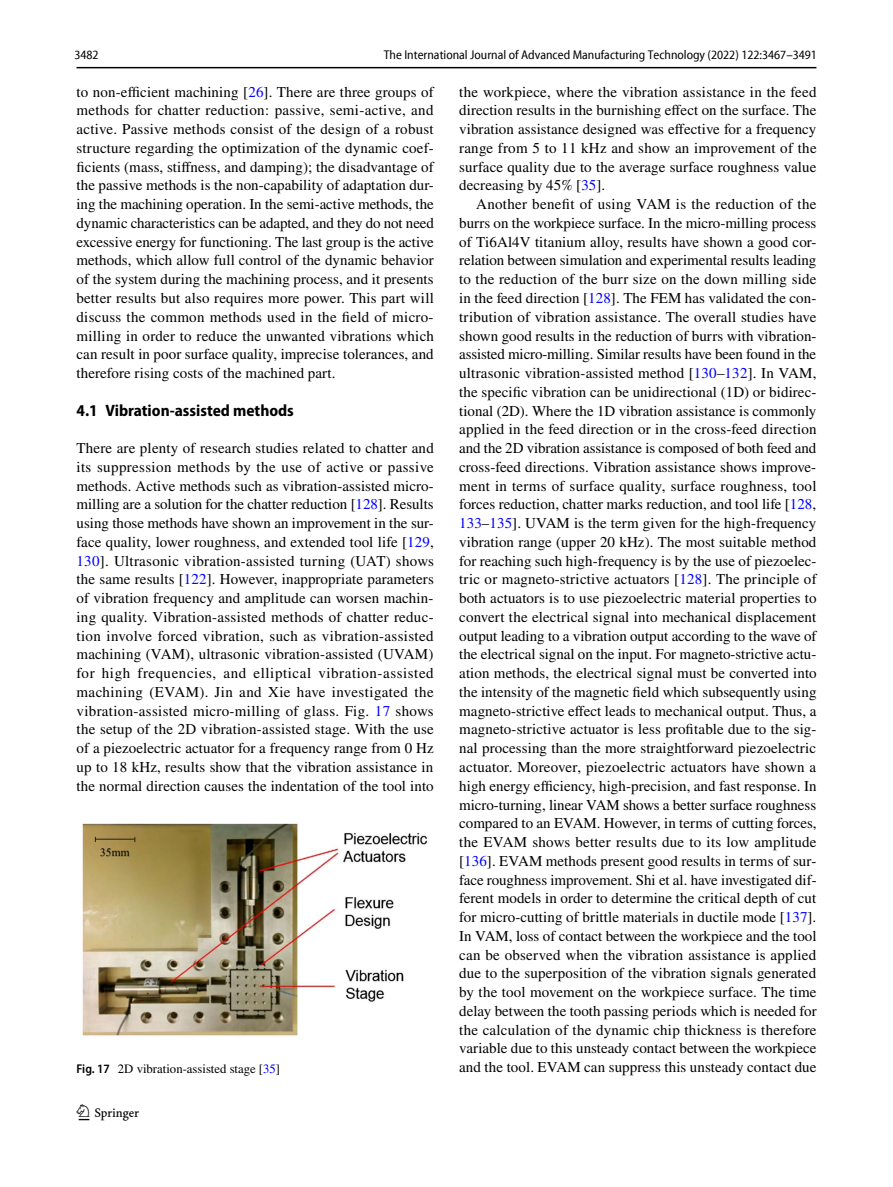
<style>
.page{position:relative;width:893px;height:1187px;background:#fff}
.page>*{position:absolute;margin:0;border:0;box-sizing:border-box;transform-origin:0 0}
.t1{font:22.5px "Springnew Regular 2";color:#000}
.t2{font:700 semi-condensed 16.5px "Myriad Pro";color:#000}
.t3{font:15px/18.8px "STIX";letter-spacing:.005em;color:#000;text-align:justify}
.t4{font:semi-condensed 12.75px "Myriad Pro Unic";color:#000}
.t5{font:12.75px "STIX";color:#000}
.s1{color:#00f}
.s2{font-family:"Myriad Pro";font-weight:600;font-stretch:semi-condensed}
</style>
<div class="page">
<hr style="left:77px;top:67px;width:739px;height:1px;background:#000">
<img style="left:82px;top:823px;width:346px;height:213px">
<p class="t4" style="left:74px;top:50px;width:26px">3482</p>
<p class="t4" style="left:384px;top:50px;width:435px">The International Journal of Advanced Manufacturing Technology (2022) 122:3467–3491</p>
<p class="t3" style="left:77px;top:83px;width:359px">to non-efficient machining [<span class="s1">26</span>]. There are three groups of methods for chatter reduction: passive, semi-active, and active. Passive methods consist of the design of a robust structure regarding the optimization of the dynamic coef&shy;ficients (mass, stiffness, and damping); the disadvantage of the passive methods is the non-capability of adaptation dur&shy;ing the machining operation. In the semi-active methods, the dynamic characteristics can be adapted, and they do not need excessive energy for functioning. The last group is the active methods, which allow full control of the dynamic behavior of the system during the machining process, and it presents better results but also requires more power. This part will discuss the common methods used in the field of micro&shy;milling in order to reduce the unwanted vibrations which can result in poor surface quality, imprecise tolerances, and therefore rising costs of the machined part.</p>
<p class="t2" style="left:77px;top:401px;width:219px">4.1 Vibration‑assisted methods</p>
<p class="t3" style="left:77px;top:439px;width:359px">There are plenty of research studies related to chatter and its suppression methods by the use of active or passive methods. Active methods such as vibration-assisted micro&shy;milling are a solution for the chatter reduction [<span class="s1">128</span>]. Results using those methods have shown an improvement in the sur&shy;face quality, lower roughness, and extended tool life [<span class="s1">129</span>, <span class="s1">130</span>]. Ultrasonic vibration-assisted turning (UAT) shows the same results [<span class="s1">122</span>]. However, inappropriate parameters of vibration frequency and amplitude can worsen machin&shy;ing quality. Vibration-assisted methods of chatter reduc&shy;tion involve forced vibration, such as vibration-assisted machining (VAM), ultrasonic vibration-assisted (UVAM) for high frequencies, and elliptical vibration-assisted machining (EVAM). Jin and Xie have investigated the vibration-assisted micro-milling of glass. Fig. <span class="s1">17</span> shows the setup of the 2D vibration-assisted stage. With the use of a piezoelectric actuator for a frequency range from 0 Hz up to 18 kHz, results show that the vibration assistance in the normal direction causes the indentation of the tool into</p>
<p class="t3" style="left:459px;top:83px;width:359px">the workpiece, where the vibration assistance in the feed direction results in the burnishing effect on the surface. The vibration assistance designed was effective for a frequency range from 5 to 11 kHz and show an improvement of the surface quality due to the average surface roughness value decreasing by 45% [<span class="s1">35</span>].</p>
<p class="t3" style="left:459px;top:196px;width:359px;text-indent:17px">Another benefit of using VAM is the reduction of the burrs on the workpiece surface. In the micro-milling process of Ti6Al4V titanium alloy, results have shown a good cor&shy;relation between simulation and experimental results leading to the reduction of the burr size on the down milling side in the feed direction [<span class="s1">128</span>]. The FEM has validated the con&shy;tribution of vibration assistance. The overall studies have shown good results in the reduction of burrs with vibration&shy;assisted micro-milling. Similar results have been found in the ultrasonic vibration-assisted method [<span class="s1">130</span>–<span class="s1">132</span>]. In VAM, the specific vibration can be unidirectional (1D) or bidirec&shy;tional (2D). Where the 1D vibration assistance is commonly applied in the feed direction or in the cross-feed direction and the 2D vibration assistance is composed of both feed and cross-feed directions. Vibration assistance shows improve&shy;ment in terms of surface quality, surface roughness, tool forces reduction, chatter marks reduction, and tool life [<span class="s1">128</span>, <span class="s1">133</span>–<span class="s1">135</span>]. UVAM is the term given for the high-frequency vibration range (upper 20 kHz). The most suitable method for reaching such high-frequency is by the use of piezoelec&shy;tric or magneto-strictive actuators [<span class="s1">128</span>]. The principle of both actuators is to use piezoelectric material properties to convert the electrical signal into mechanical displacement output leading to a vibration output according to the wave of the electrical signal on the input. For magneto-strictive actu&shy;ation methods, the electrical signal must be converted into the intensity of the magnetic field which subsequently using magneto-strictive effect leads to mechanical output. Thus, a magneto-strictive actuator is less profitable due to the sig&shy;nal processing than the more straightforward piezoelectric actuator. Moreover, piezoelectric actuators have shown a high energy efficiency, high-precision, and fast response. In micro-turning, linear VAM shows a better surface roughness compared to an EVAM. However, in terms of cutting forces, the EVAM shows better results due to its low amplitude [<span class="s1">136</span>]. EVAM methods present good results in terms of sur&shy;face roughness improvement. Shi et al. have investigated dif&shy;ferent models in order to determine the critical depth of cut for micro-cutting of brittle materials in ductile mode [<span class="s1">137</span>].<br>In VAM, loss of contact between the workpiece and the tool can be observed when the vibration assistance is applied due to the superposition of the vibration signals generated by the tool movement on the workpiece surface. The time delay between the tooth passing periods which is needed for the calculation of the dynamic chip thickness is therefore variable due to this unsteady contact between the workpiece</p>
<p class="t5" style="left:77px;top:1059px;width:205px"><span class="s2">Fig. 17</span> 2D vibration-assisted stage [<span class="s1">35</span>]</p>
<p class="t3" style="left:459px;top:1058px;width:359px">and the tool. EVAM can suppress this unsteady contact due</p>
<h1 class="t1" style="left:79px;top:1104px;width:62px">1 3</h1>
</div>
